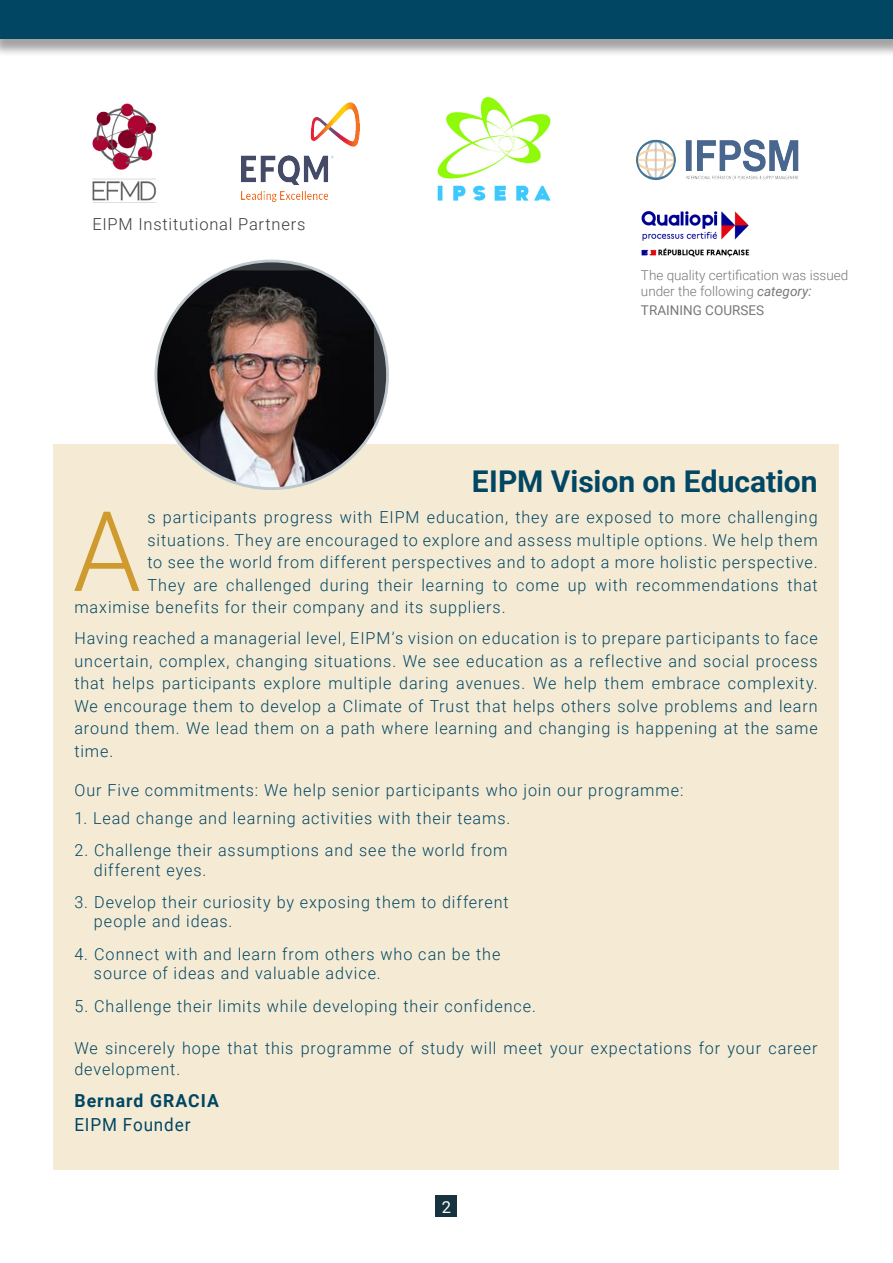
<style>
.page{position:relative;width:893px;height:1263px;background:#fff}
.page>*{position:absolute;margin:0;border:0;box-sizing:border-box;transform-origin:0 0}
.SSP-SB_10{font:300 111.45px "Roboto";color:#cf9a2e}
.SSP-SB_10-2{font:700 30px "Roboto";color:#014663}
.SSP-SB_10-3{font:700 18px "Roboto";letter-spacing:.06em;color:#014663}
.Body_Copy{font:18px "Roboto";letter-spacing:.05em;color:#014663;scale:.95 1}
.SSP-SB_10-4{font:300 16.5px/22.5px "Roboto";letter-spacing:.055em;color:#014663;text-align:justify}
.t1{font:300 16.5px "Roboto";letter-spacing:.045em;color:#363b40}
.t2{font:16.5px "Roboto";color:#fff}
.body_2{font:300 13.5px "Roboto";color:#76787b}
.body_2-2{font:13.5px "Roboto";color:#76787b}
.s1{font-weight:400;font-style:italic}
</style>
<div class="page">
<img style="left:92px;top:103px;width:65px;height:100px">
<div style="left:53px;top:444px;width:786px;height:725px;background:#f5ebd5"></div>
<svg style="left:156px;top:261px;width:232px;height:228px;background:#52585d"></svg>
<img style="left:156px;top:270px;width:218px;height:219px">
<img style="left:241px;top:103px;width:119px;height:98px">
<img style="left:437px;top:96px;width:114px;height:105px">
<div style="left:0;top:0;width:893px;height:58px;background:#231f20;opacity:.41"></div>
<div style="left:0;top:0;width:893px;height:39px;background:#014663"></div>
<img style="left:636px;top:139px;width:163px;height:41px">
<img style="left:641px;top:211px;width:109px;height:46px">
<div style="left:436px;top:1196px;width:21px;height:21px;background:#173340"></div>
<p class="t1" style="left:92px;top:212px;width:215px">EIPM Institutional Partners</p>
<p class="body_2" style="left:641px;top:266px;width:209px">The quality certification was issued</p>
<p class="body_2" style="left:641px;top:282px;width:172px">under the following <span class="s1">category:</span></p>
<p class="body_2-2" style="left:641px;top:301px;width:125px">TRAINING COURSES</p>
<p class="SSP-SB_10-2" style="left:472px;top:461px;width:347px">EIPM Vision on Education</p>
<p class="SSP-SB_10" style="left:73px;top:473px;width:70px">A</p>
<p class="SSP-SB_10-4" style="left:148px;top:506px;width:672px">s participants progress with EIPM education, they are exposed to more challenging</p>
<p class="SSP-SB_10-4" style="left:148px;top:528px;width:672px">situations. They are encouraged to explore and assess multiple options. We help them</p>
<p class="SSP-SB_10-4" style="left:148px;top:551px;width:672px">to see the world from different perspectives and to adopt a more holistic perspective.</p>
<p class="SSP-SB_10-4" style="left:148px;top:573px;width:672px">They are challenged during their learning to come up with recommendations that</p>
<p class="SSP-SB_10-4" style="left:74px;top:596px;width:433px">maximise benefits for their company and its suppliers.</p>
<p class="SSP-SB_10-4" style="left:74px;top:627px;width:745px">Having reached a managerial level, EIPM’s vision on education is to prepare participants to face uncertain, complex, changing situations. We see education as a reflective and social process that helps participants explore multiple daring avenues. We help them embrace complexity.<br>We encourage them to develop a Climate of Trust that helps others solve problems and learn around them. We lead them on a path where learning and changing is happening at the same time.</p>
<p class="SSP-SB_10-4" style="left:74px;top:778px;width:611px">Our Five commitments: We help senior participants who join our programme:</p>
<p class="SSP-SB_10-4" style="left:74px;top:806px;width:438px">1. Lead change and learning activities with their teams.</p>
<p class="SSP-SB_10-4" style="left:74px;top:838px;width:435px">2. Challenge their assumptions and see the world from</p>
<p class="SSP-SB_10-4" style="left:94px;top:858px;width:114px">different eyes.</p>
<p class="SSP-SB_10-4" style="left:74px;top:890px;width:436px">3. Develop their curiosity by exposing them to different</p>
<p class="SSP-SB_10-4" style="left:94px;top:910px;width:140px">people and ideas.</p>
<p class="SSP-SB_10-4" style="left:74px;top:942px;width:427px">4. Connect with and learn from others who can be the</p>
<p class="SSP-SB_10-4" style="left:94px;top:961px;width:288px">source of ideas and valuable advice.</p>
<p class="SSP-SB_10-4" style="left:74px;top:994px;width:463px">5. Challenge their limits while developing their confidence.</p>
<p class="SSP-SB_10-4" style="left:74px;top:1037px;width:745px;line-height:21px">We sincerely hope that this programme of study will meet your expectations for your career development.</p>
<p class="SSP-SB_10-3" style="left:74px;top:1088px;width:146px">Bernard GRACIA</p>
<p class="Body_Copy" style="left:74px;top:1112px;width:124px">EIPM Founder</p>
<p class="t2" style="left:442px;top:1195px;width:11px">2</p>
</div>
